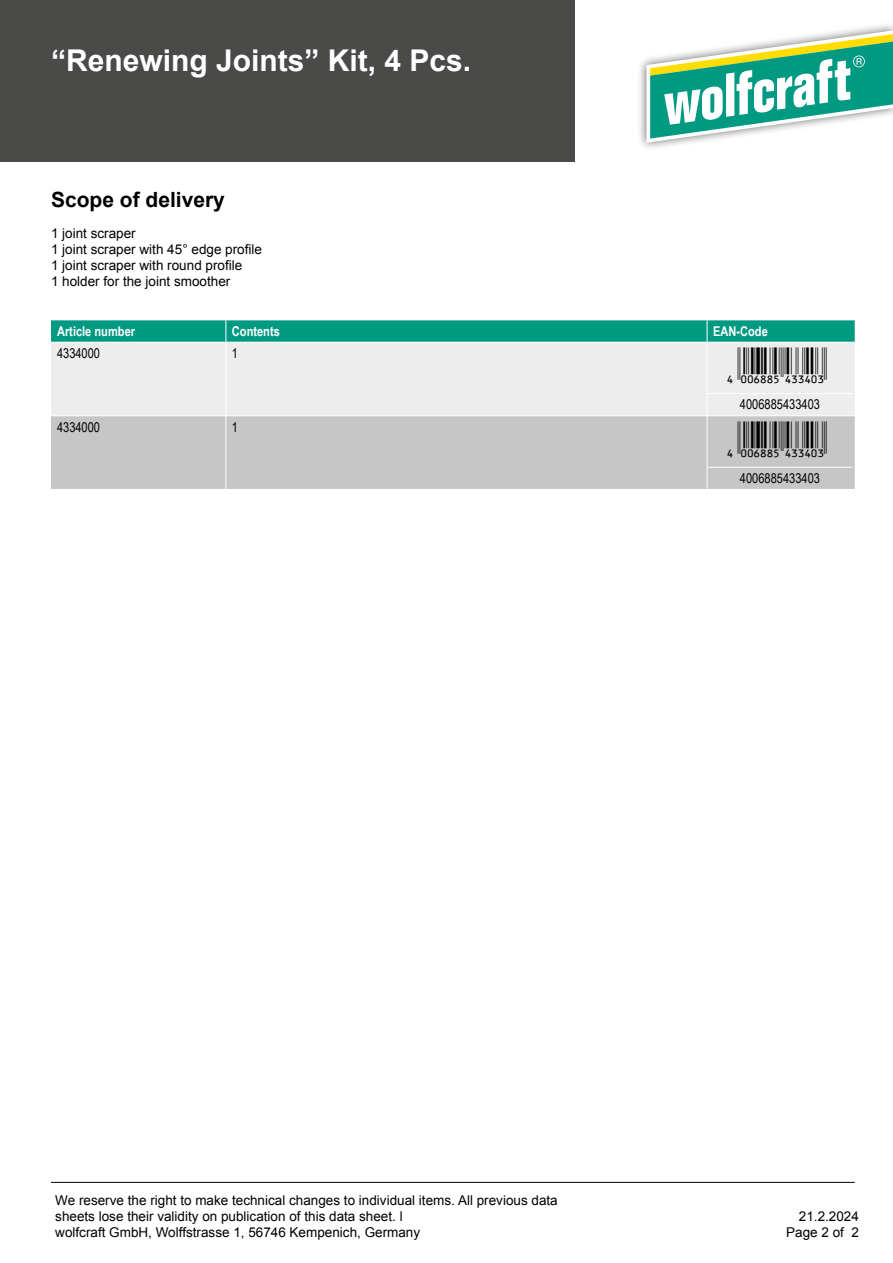
<style>
.page{position:relative;width:893px;height:1263px;background:#fff}
.page>*{position:absolute;margin:0;border:0;box-sizing:border-box;transform-origin:0 0}
.t1{font:36px/73.7px "Ean Bwr P36 Tt";color:#000}
.t2{font:700 30px "Arial";color:#fff}
.t3{font:700 21px "Arial";color:#000}
.t4{font:13.5px/16.2px "Arial";color:#000}
.t5{font:13.5px "Arial Narrow";color:#000}
.t6{font:700 13.5px "Arial Narrow";color:#fff}
</style>
<div class="page">
<div style="left:0;top:0;width:574px;height:162px;background:#4a4a49"></div>
<hr style="left:51px;top:1182px;width:804px;height:1px;background:#000">
<div style="left:637px;top:22px;width:256px;height:130px;background:#000;opacity:.6"></div>
<svg style="left:646px;top:30px;width:247px;height:113px"></svg>
<div style="left:51px;top:343px;width:804px;height:72px;background:#ededed"></div>
<div style="left:51px;top:416px;width:804px;height:73px;background:#c6c6c6"></div>
<svg style="left:51px;top:320px;width:804px;height:22px;background:#089c86"></svg>
<hr style="left:226px;top:343px;width:1px;height:72px;background:#fff">
<hr style="left:707px;top:343px;width:1px;height:72px;background:#fff">
<hr style="left:226px;top:416px;width:1px;height:73px;background:#fff">
<hr style="left:707px;top:416px;width:1px;height:73px;background:#fff">
<hr style="left:707px;top:393px;width:145px;height:1px;background:#fff">
<hr style="left:707px;top:467px;width:145px;height:1px;background:#fff">
<h2 class="t2" style="left:51px;top:40px;width:422px">“Renewing Joints” Kit, 4 Pcs.</h2>
<h3 class="t3" style="left:51px;top:185px;width:175px">Scope of delivery</h3>
<p class="t4" style="left:51px;top:225px;width:212px">1 joint scraper<br>1 joint scraper with 45° edge profile<br>1 joint scraper with round profile<br>1 holder for the joint smoother</p>
<p class="t6" style="left:57px;top:321px;width:80px">Article number</p>
<p class="t6" style="left:232px;top:321px;width:49px">Contents</p>
<p class="t6" style="left:713px;top:321px;width:56px">EAN-Code</p>
<p class="t5" style="left:57px;top:343px;width:45px">4334000</p>
<p class="t5" style="left:232px;top:343px;width:8px">1</p>
<h1 class="t1" style="left:717px;top:328px;width:111px">'!0A68IF-EDDEAD! '!0A68IF-EDDEAD!</h1>
<p class="t5" style="left:740px;top:395px;width:82px">4006885433403</p>
<p class="t5" style="left:57px;top:417px;width:45px">4334000</p>
<p class="t5" style="left:232px;top:417px;width:8px">1</p>
<p class="t5" style="left:740px;top:468px;width:82px">4006885433403</p>
<p class="t4" style="left:55px;top:1192px;width:504px">We reserve the right to make technical changes to individual items. All previous data sheets lose their validity on publication of this data sheet. l<br>wolfcraft GmbH, Wolffstrasse 1, 56746 Kempenich, Germany</p>
<p class="t4" style="left:786px;top:1208px;width:74px;text-align:right">21.2.2024<br>Page 2 of 2</p>
</div>
